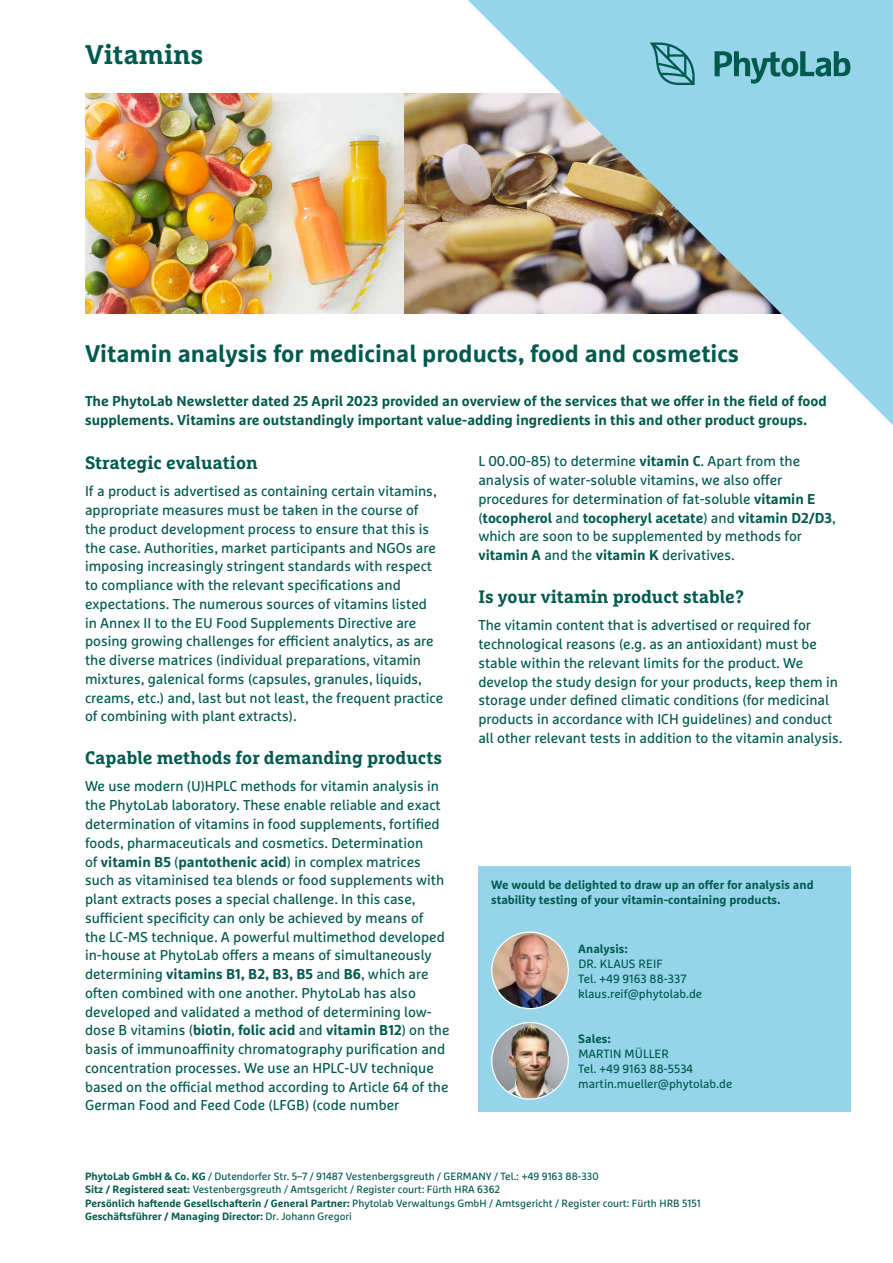
<style>
.page{position:relative;width:893px;height:1263px;background:#fff}
.page>*{position:absolute;margin:0;border:0;box-sizing:border-box;transform-origin:0 0}
.t1{font:700 27px "Marselis Slab Pro";color:#005a4e}
.t2{font:700 24px "Marselis Pro";color:#005a4e}
.t3{font:700 18px "Marselis Slab Pro";color:#005a4e}
.t4{font:14.25px/18.8px "Marselis Pro";color:#005a4e}
.t5{font:700 14.25px/18.8px "Marselis Pro";color:#005a4e}
.t6{font:700 12px/15px "Marselis Pro";color:#005a4e}
.t7{font:12px/15px "Marselis Pro";color:#005a4e}
.t8{font:10.5px/13.5px "Marselis Pro";color:#005a4e}
.s1{font-weight:700}
</style>
<div class="page">
<img style="left:85px;top:94px;width:383px;height:220px">
<img style="left:468px;top:0;width:425px;height:425px">
<svg style="left:649px;top:43px;width:46px;height:42px;background:#66adb7"></svg>
<svg style="left:715px;top:51px;width:135px;height:33px;background:#5ea7af"></svg>
<div style="left:478px;top:866px;width:372px;height:246px;background:#96d5e9"></div>
<img style="left:492px;top:1023px;width:76px;height:75px;border-radius:38px">
<div style="left:491px;top:1022px;width:78px;height:78px;border:1px solid #fff;border-radius:50%"></div>
<img style="left:492px;top:933px;width:76px;height:75px;border-radius:38px">
<div style="left:491px;top:931px;width:78px;height:78px;border:1px solid #fff;border-radius:50%"></div>
<h1 class="t1" style="left:85px;top:38px;width:120px">Vitamins</h1>
<h2 class="t2" style="left:85px;top:339px;width:656px">Vitamin analysis for medicinal products, food and cosmetics</h2>
<p class="t5" style="left:85px;top:391px;width:743px">The PhytoLab Newsletter dated 25 April 2023 provided an overview of the services that we offer in the field of food supplements. Vitamins are outstandingly important value-adding ingredients in this and other product groups.</p>
<p class="t3" style="left:85px;top:452px;width:174px">Strategic evaluation</p>
<p class="t4" style="left:85px;top:482px;width:360px">If a product is advertised as containing certain vitamins, appropriate measures must be taken in the course of<br>the product development process to ensure that this is the case. Authorities, market participants and NGOs are imposing increasingly stringent standards with respect to compliance with the relevant specifications and expectations. The numerous sources of vitamins listed<br>in Annex II to the EU Food Supplements Directive are posing growing challenges for efficient analytics, as are the diverse matrices (individual preparations, vitamin mixtures, galenical forms (capsules, granules, liquids, creams, etc.) and, last but not least, the frequent practice of combining with plant extracts).</p>
<p class="t3" style="left:85px;top:747px;width:359px">Capable methods for demanding products</p>
<p class="t4" style="left:85px;top:777px;width:366px">We use modern (U)HPLC methods for vitamin analysis in the PhytoLab laboratory. These enable reliable and exact determination of vitamins in food supplements, fortified foods, pharmaceuticals and cosmetics. Determination<br>of <span class="s1">vitamin B5</span> (<span class="s1">pantothenic acid</span>) in complex matrices such as vitaminised tea blends or food supplements with plant extracts poses a special challenge. In this case, sufficient specificity can only be achieved by means of<br>the LC-MS technique. A powerful multimethod developed in-house at PhytoLab offers a means of simultaneously determining <span class="s1">vitamins B1, B2, B3, B5</span> and <span class="s1">B6</span>, which are often combined with one another. PhytoLab has also developed and validated a method of determining low&shy;dose B vitamins (<span class="s1">biotin</span>, <span class="s1">folic acid</span> and <span class="s1">vitamin B12</span>) on the basis of immunoaffinity chromatography purification and concentration processes. We use an HPLC-UV technique based on the official method according to Article 64 of the German Food and Feed Code (LFGB) (code number</p>
<p class="t4" style="left:478px;top:452px;width:359px">L 00.00-85) to determine <span class="s1">vitamin C</span>. Apart from the analysis of water-soluble vitamins, we also offer procedures for determination of fat-soluble <span class="s1">vitamin E </span>(<span class="s1">tocopherol</span> and <span class="s1">tocopheryl acetate</span>) and <span class="s1">vitamin D2/D3</span>, which are soon to be supplemented by methods for <span class="s1">vitamin A</span> and the <span class="s1">vitamin K</span> derivatives.</p>
<p class="t3" style="left:478px;top:586px;width:267px">Is your vitamin product stable?</p>
<p class="t4" style="left:478px;top:616px;width:365px">The vitamin content that is advertised or required for technological reasons (e.g. as an antioxidant) must be stable within the relevant limits for the product. We develop the study design for your products, keep them in storage under defined climatic conditions (for medicinal products in accordance with ICH guidelines) and conduct all other relevant tests in addition to the vitamin analysis.</p>
<p class="t6" style="left:491px;top:877px;width:324px">We would be delighted to draw up an offer for analysis and stability testing of your vitamin-containing products.</p>
<p class="t6" style="left:578px;top:941px;width:51px">Analysis:</p>
<p class="t7" style="left:578px;top:956px;width:125px">DR. KLAUS REIF<br>Tel. +49 9163 88-337 klaus.reif@phytolab.de</p>
<p class="t6" style="left:578px;top:1031px;width:34px">Sales:</p>
<p class="t7" style="left:578px;top:1046px;width:156px">MARTIN MÜLLER<br>Tel. +49 9163 88-5534 martin.mueller@phytolab.de</p>
<p class="t8" style="left:85px;top:1169px;width:617px"><span class="s1">PhytoLab GmbH &amp; Co. KG</span> / Dutendorfer Str. 5–7 / 91487 Vestenbergsgreuth / GERMANY / Tel.: +49 9163 88-330<br><span class="s1">Sitz / Registered seat:</span> Vestenbergsgreuth / Amtsgericht / Register court: Fürth HRA 6362<br><span class="s1">Persönlich haftende Gesellschafterin / General Partner:</span> Phytolab Verwaltungs GmbH / Amtsgericht / Register court: Fürth HRB 5151<br><span class="s1">Geschäftsführer / Managing Director:</span> Dr. Johann Gregori</p>
</div>
